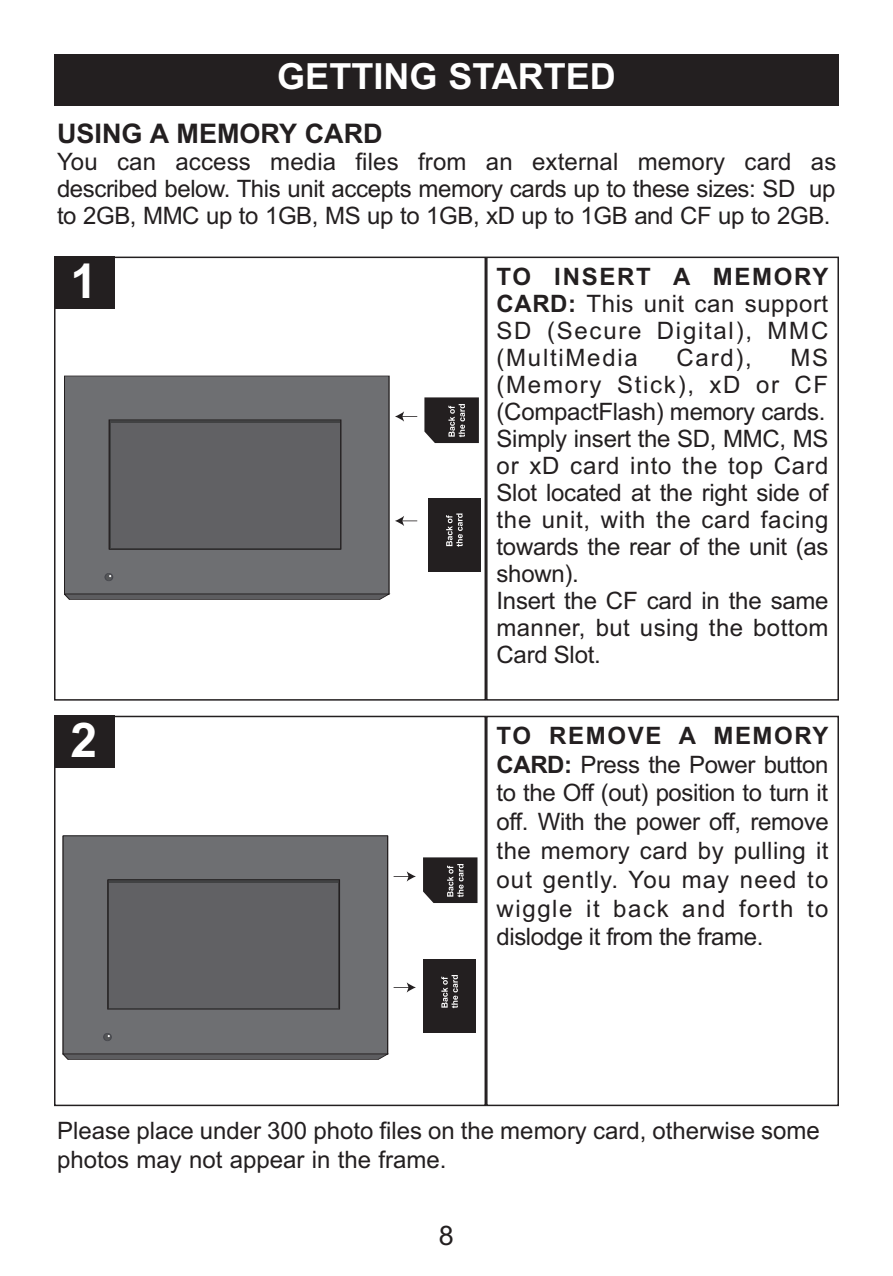
<style>
.page{position:relative;width:893px;height:1276px;background:#fff}
.page>*{position:absolute;margin:0;border:0;box-sizing:border-box;transform-origin:0 0}
.t1{font:700 48px "Arial";color:#fff}
.t2{font:700 36px "Arial";color:#fff}
.t3{font:700 27px "Arial";color:#231f20}
.t4{font:27px "Arial";color:#231f20}
.t5{font:24px/27px "Arial";color:#231f20;text-align:justify}
.s1{font-weight:700}
.s2{font-style:inherit}
</style>
<div class="page">
<div style="left:54px;top:54px;width:785px;height:52px;background:#231f20"></div>
<div style="left:486px;top:256px;width:353px;height:444px;border:2px solid #231f20"></div>
<div style="left:428px;top:498px;width:53px;height:73px;background:#231f20"></div>
<div style="left:64px;top:376px;width:325px;height:218px;background:#6e6f72"></div>
<div style="left:64px;top:376px;width:325px;height:218px;border:1px solid #231f20"></div>
<div style="left:109px;top:420px;width:232px;height:129px;border:1px solid #231f20"></div>
<div style="left:111px;top:423px;width:228px;height:125px;background:#616164"></div>
<svg style="left:64px;top:594px;width:325px;height:5px;background:#5a595c"></svg>
<svg style="left:105px;top:573px;width:8px;height:8px"></svg>
<div style="left:105px;top:573px;width:8px;height:8px;border:1px solid #47484e;border-radius:50%"></div>
<svg style="left:395px;top:411px;width:22px;height:10px"></svg>
<svg style="left:424px;top:397px;width:55px;height:46px;background:#3a3637"></svg>
<svg style="left:395px;top:516px;width:22px;height:10px"></svg>
<svg style="left:446px;top:513px;width:17px;height:33px"></svg>
<div style="left:54px;top:256px;width:432px;height:444px;border:2px solid #231f20"></div>
<div style="left:54px;top:256px;width:60px;height:53px;background:#231f20"></div>
<div style="left:486px;top:715px;width:353px;height:391px;border:2px solid #231f20"></div>
<div style="left:63px;top:836px;width:325px;height:218px;background:#6e6f72"></div>
<div style="left:63px;top:836px;width:325px;height:218px;border:1px solid #231f20"></div>
<div style="left:108px;top:879px;width:232px;height:130px;border:1px solid #231f20"></div>
<div style="left:110px;top:883px;width:228px;height:125px;background:#616164"></div>
<svg style="left:63px;top:1053px;width:325px;height:6px;background:#575659"></svg>
<div style="left:104px;top:1033px;width:7px;height:8px;border:1px solid #47484e;border-radius:50%"></div>
<svg style="left:394px;top:871px;width:22px;height:10px"></svg>
<svg style="left:394px;top:982px;width:22px;height:10px"></svg>
<svg style="left:423px;top:857px;width:54px;height:46px;background:#383536"></svg>
<div style="left:423px;top:960px;width:53px;height:73px;background:#231f20"></div>
<svg style="left:441px;top:975px;width:17px;height:33px"></svg>
<div style="left:54px;top:715px;width:432px;height:391px;border:2px solid #231f20"></div>
<div style="left:54px;top:715px;width:60px;height:53px;background:#231f20"></div>
<h2 class="t2" style="left:277px;top:56px;width:340px">GETTING STARTED</h2>
<p class="t3" style="left:57px;top:118px;width:327px">USING A MEMORY CARD</p>
<p class="t5" style="left:57px;top:148px;width:781px">You can access media files from an external memory card as described below. This unit accepts memory cards up to these sizes: SD up to 2GB, MMC up to 1GB, MS up to 1GB, xD up to 1GB and CF up to 2GB.</p>
<p class="t5" style="left:496px;top:263px;width:333px"><span class="s1">TO INSERT A MEMORY CARD:</span> This unit can support SD (Secure Digital), MMC (MultiMedia</p>
<h1 class="t1" style="left:71px;top:254px;width:28px">1</h1>
<p class="t5" style="left:496px;top:344px;width:334px;text-align:left;text-indent:294px">MS (Memory Stick), xD or CF (CompactFlash) memory cards.<br>Simply insert the SD, MMC, MS or xD card into the top Card<br>Slot located at the right side of the unit, with the card facing towards the rear of the unit (as shown).<br>Insert the CF card in the same manner, but using the bottom<br>Card Slot.</p>
<p class="t5" style="left:677px;top:344px;width:77px">Card),</p>
<h1 class="t1" style="left:71px;top:713px;width:28px">2</h1>
<p class="t5" style="left:496px;top:721px;width:334px;line-height:28.8px"><span class="s1">TO REMOVE A MEMORY CARD:</span> Press the Power button to the Off (out) position to turn it off. With the power off, remove the memory card by pulling it out gently. You may need to wiggle it back and forth to dislodge it from the frame.</p>
<p class="t5" style="left:57px;top:1116px;width:764px;line-height:28.8px">Please place under 300 photo files on the memory card, otherwise <span class="s2">some </span>photos may not appear in the frame.</p>
<p class="t4" style="left:439px;top:1219px;width:17px">8</p>
</div>
